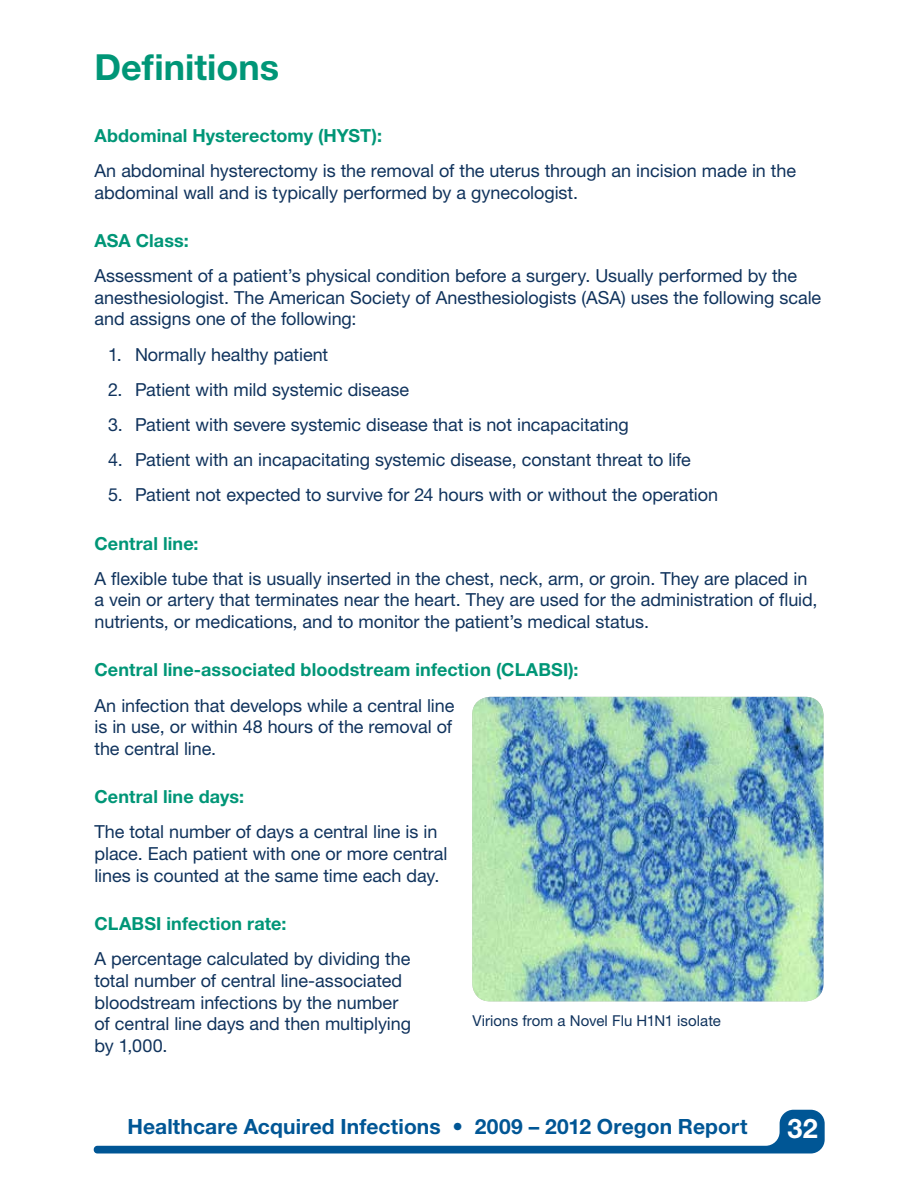
<style>
.page{position:relative;width:918px;height:1188px;background:#fff}
.page>*{position:absolute;margin:0;border:0;box-sizing:border-box;transform-origin:0 0}
.t1{font:700 36px "Helvetica Neue LT Std";color:#009677}
.t2{font:700 27px "Helvetica Neue LT Std";color:#fff}
.t3{font:700 21px "Helvetica Neue LT Std";letter-spacing:.005em;color:#005695}
.t4{font:18px/21.6px "Helvetica Neue LT Std";letter-spacing:-.005em;color:#10335d}
.t5{font:700 18px "Helvetica Neue LT Std";letter-spacing:.005em;color:#009677}
.t6{font:15px "Helvetica Neue LT Std";letter-spacing:.005em;color:#10335d}
</style>
<div class="page">
<svg style="left:93px;top:1110px;width:732px;height:43px"></svg>
<img style="left:472px;top:697px;width:352px;height:304px">
<h1 class="t1" style="left:94px;top:45px;width:186px">Definitions</h1>
<p class="t5" style="left:94px;top:124px;width:289px">Abdominal Hysterectomy (HYST):</p>
<p class="t4" style="left:94px;top:159px;width:703px">An abdominal hysterectomy is the removal of the uterus through an incision made in the abdominal wall and is typically performed by a gynecologist.</p>
<p class="t5" style="left:94px;top:230px;width:96px">ASA Class:</p>
<p class="t4" style="left:94px;top:265px;width:728px">Assessment of a patient’s physical condition before a surgery. Usually performed by the anesthesiologist. The American Society of Anesthesiologists (ASA) uses the following scale and assigns one of the following:</p>
<p class="t4" style="left:108px;top:343px;width:222px">1. Normally healthy patient</p>
<p class="t4" style="left:108px;top:378px;width:303px">2. Patient with mild systemic disease</p>
<p class="t4" style="left:108px;top:413px;width:522px">3. Patient with severe systemic disease that is not incapacitating</p>
<p class="t4" style="left:108px;top:448px;width:584px">4. Patient with an incapacitating systemic disease, constant threat to life</p>
<p class="t4" style="left:108px;top:483px;width:612px">5. Patient not expected to survive for 24 hours with or without the operation</p>
<p class="t5" style="left:94px;top:532px;width:106px">Central line:</p>
<p class="t4" style="left:94px;top:567px;width:725px">A flexible tube that is usually inserted in the chest, neck, arm, or groin. They are placed in a vein or artery that terminates near the heart. They are used for the administration of fluid, nutrients, or medications, and to monitor the patient’s medical status.</p>
<p class="t5" style="left:94px;top:659px;width:486px">Central line-associated bloodstream infection (CLABSI):</p>
<p class="t4" style="left:94px;top:694px;width:361px;text-align:justify">An infection that develops while a central line is in use, or within 48 hours of the removal of the central line.</p>
<p class="t5" style="left:94px;top:786px;width:151px">Central line days:</p>
<p class="t4" style="left:94px;top:821px;width:355px">The total number of days a central line is in place. Each patient with one or more central lines is counted at the same time each day.</p>
<p class="t5" style="left:94px;top:913px;width:193px">CLABSI infection rate:</p>
<p class="t4" style="left:94px;top:948px;width:318px">A percentage calculated by dividing the total number of central line-associated bloodstream infections by the number of central line days and then multiplying by 1,000.</p>
<p class="t6" style="left:472px;top:1011px;width:250px">Virions from a Novel Flu H1N1 isolate</p>
<p class="t3" style="left:127px;top:1114px;width:622px">Healthcare Acquired Infections • 2009 – 2012 Oregon Report</p>
<h2 class="t2" style="left:787px;top:1112px;width:32px">32</h2>
</div>
